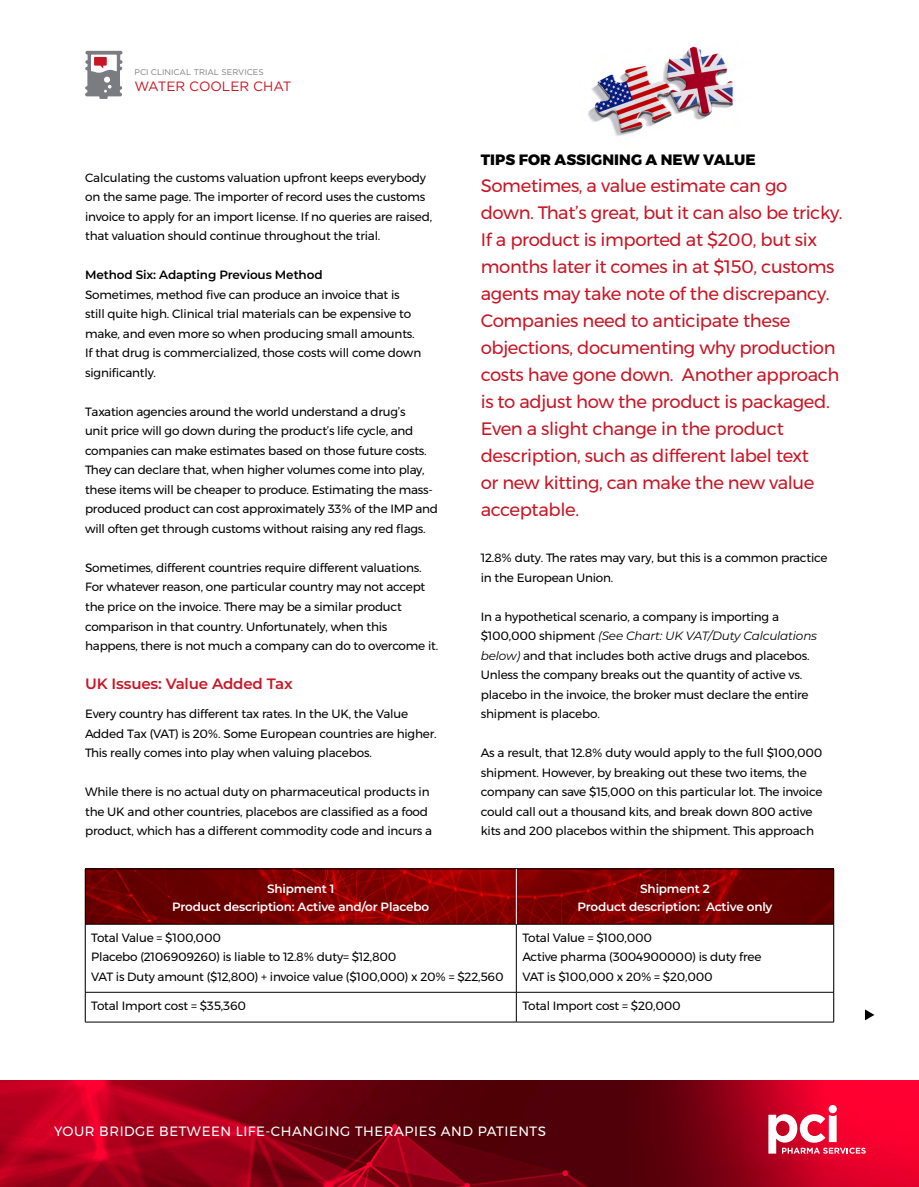
<style>
.page{position:relative;width:919px;height:1187px;background:#fff}
.page>*{position:absolute;margin:0;border:0;box-sizing:border-box;transform-origin:0 0}
.t1{font:18px/27px "Montserrat";letter-spacing:-.02em;color:#ca1524}
.t2{font:800 15px "Montserrat";letter-spacing:.005em;color:#000}
.t3{font:600 15px "Montserrat";letter-spacing:-.01em;color:#ca1524}
.t4{font:13.5px "Montserrat";letter-spacing:.04em;color:#fff}
.t5{font:13.5px "Gotham";color:#ca1524}
.t6{font:12px/19.5px "Montserrat";letter-spacing:-.015em;color:#000}
.t7{font:600 12px/18px "Montserrat";letter-spacing:-.015em;color:#fff;text-align:center}
.t8{font:600 12px "Montserrat";letter-spacing:-.01em;color:#000}
.t9{font:8.25px "Gotham";color:#7b7c81}
.s1{font-style:italic}
</style>
<div class="page">
<svg style="left:86px;top:869px;width:747px;height:54px;background:#7a0000"></svg>
<img style="left:0;top:1080px;width:578px;height:106px">
<img style="left:578px;top:1080px;width:340px;height:106px">
<svg style="left:828px;top:1104px;width:8px;height:9px"></svg>
<svg style="left:768px;top:1114px;width:97px;height:39px"></svg>
<svg style="left:85px;top:51px;width:38px;height:48px"></svg>
<svg style="left:865px;top:1009px;width:9px;height:11px"></svg>
<svg style="left:86px;top:924px;width:747px;height:97px"></svg>
<hr style="left:85px;top:924px;width:1px;height:68px;background:#000">
<hr style="left:516px;top:924px;width:1px;height:68px;background:#000">
<hr style="left:833px;top:924px;width:1px;height:68px;background:#000">
<hr style="left:85px;top:991px;width:431px;height:1px;background:#000">
<svg style="left:85px;top:992px;width:1px;height:29px"></svg>
<hr style="left:516px;top:991px;width:317px;height:1px;background:#000">
<svg style="left:516px;top:992px;width:1px;height:29px"></svg>
<svg style="left:833px;top:992px;width:1px;height:29px"></svg>
<hr style="left:85px;top:1021px;width:431px;height:1px;background:#000">
<hr style="left:516px;top:1021px;width:317px;height:1px;background:#000">
<hr style="left:85px;top:868px;width:431px;height:1px;background:#000">
<hr style="left:85px;top:869px;width:1px;height:55px;background:#000">
<hr style="left:516px;top:868px;width:317px;height:1px;background:#000">
<hr style="left:833px;top:869px;width:1px;height:55px;background:#000">
<hr style="left:85px;top:923px;width:431px;height:1px;background:#000">
<hr style="left:516px;top:923px;width:317px;height:1px;background:#000">
<hr style="left:516px;top:869px;width:1px;height:55px;background:#fff">
<img style="left:588px;top:46px;width:146px;height:90px">
<p class="t9" style="left:134px;top:67px;width:131px">PCI CLINICAL TRIAL SERVICES</p>
<p class="t5" style="left:134px;top:78px;width:159px">WATER COOLER CHAT</p>
<p class="t6" style="left:85px;top:167px;width:348px">Calculating the customs valuation upfront keeps everybody on the same page. The importer of record uses the customs invoice to apply for an import license. If no queries are raised, that valuation should continue throughout the trial.</p>
<p class="t8" style="left:85px;top:266px;width:239px">Method Six: Adapting Previous Method</p>
<p class="t6" style="left:85px;top:284px;width:337px">Sometimes, method five can produce an invoice that is still quite high. Clinical trial materials can be expensive to make, and even more so when producing small amounts.<br>If that drug is commercialized, those costs will come down significantly.</p>
<p class="t6" style="left:85px;top:401px;width:354px">Taxation agencies around the world understand a drug’s<br>unit price will go down during the product’s life cycle, and companies can make estimates based on those future costs.<br>They can declare that, when higher volumes come into play, these items will be cheaper to produce. Estimating the mass&shy;produced product can cost approximately 33% of the IMP and will often get through customs without raising any red flags.</p>
<p class="t6" style="left:85px;top:557px;width:354px">Sometimes, different countries require different valuations.<br>For whatever reason, one particular country may not accept the price on the invoice. There may be a similar product comparison in that country. Unfortunately, when this happens, there is not much a company can do to overcome it.</p>
<p class="t3" style="left:85px;top:673px;width:209px">UK Issues: Value Added Tax</p>
<p class="t6" style="left:85px;top:704px;width:353px">Every country has different tax rates. In the UK, the Value<br>Added Tax (VAT) is 20%. Some European countries are higher.<br>This really comes into play when valuing placebos.</p>
<p class="t6" style="left:85px;top:782px;width:348px">While there is no actual duty on pharmaceutical products in the UK and other countries, placebos are classified as a food product, which has a different commodity code and incurs a</p>
<p class="t2" style="left:480px;top:148px;width:276px">TIPS FOR ASSIGNING A NEW VALUE</p>
<p class="t1" style="left:480px;top:172px;width:363px">Sometimes, a value estimate can go down. That’s great, but it can also be tricky.<br>If a product is imported at $200, but six months later it comes in at $150, customs agents may take note of the discrepancy.<br>Companies need to anticipate these objections, documenting why production costs have gone down. Another approach is to adjust how the product is packaged.<br>Even a slight change in the product description, such as different label text<br>or new kitting, can make the new value acceptable.</p>
<p class="t6" style="left:480px;top:548px;width:348px">12.8% duty. The rates may vary, but this is a common practice in the European Union.</p>
<p class="t6" style="left:480px;top:606px;width:338px">In a hypothetical scenario, a company is importing a $100,000 shipment <span class="s1">(See Chart: UK VAT/Duty Calculations below)</span> and that includes both active drugs and placebos.<br>Unless the company breaks out the quantity of active vs. placebo in the invoice, the broker must declare the entire shipment is placebo.</p>
<p class="t6" style="left:480px;top:743px;width:343px">As a result, that 12.8% duty would apply to the full $100,000 shipment. However, by breaking out these two items, the company can save $15,000 on this particular lot. The invoice could call out a thousand kits, and break down 800 active kits and 200 placebos within the shipment. This approach</p>
<p class="t7" style="left:172px;top:879px;width:258px">Shipment 1<br>Product description: Active and/or Placebo</p>
<p class="t7" style="left:577px;top:879px;width:196px">Shipment 2<br>Product description: Active only</p>
<p class="t6" style="left:91px;top:927px;width:414px">Total Value = $100,000<br>Placebo (2106909260) is liable to 12.8% duty= $12,800<br>VAT is Duty amount ($12,800) + invoice value ($100,000) x 20% = $22,560</p>
<p class="t6" style="left:522px;top:927px;width:240px">Total Value = $100,000<br>Active pharma (3004900000) is duty free<br>VAT is $100,000 x 20% = $20,000</p>
<p class="t6" style="left:91px;top:995px;width:156px">Total Import cost = $35,360</p>
<p class="t6" style="left:522px;top:995px;width:160px">Total Import cost = $20,000</p>
<p class="t4" style="left:54px;top:1120px;width:493px">YOUR BRIDGE BETWEEN LIFE-CHANGING THERAPIES AND PATIENTS</p>
</div>
